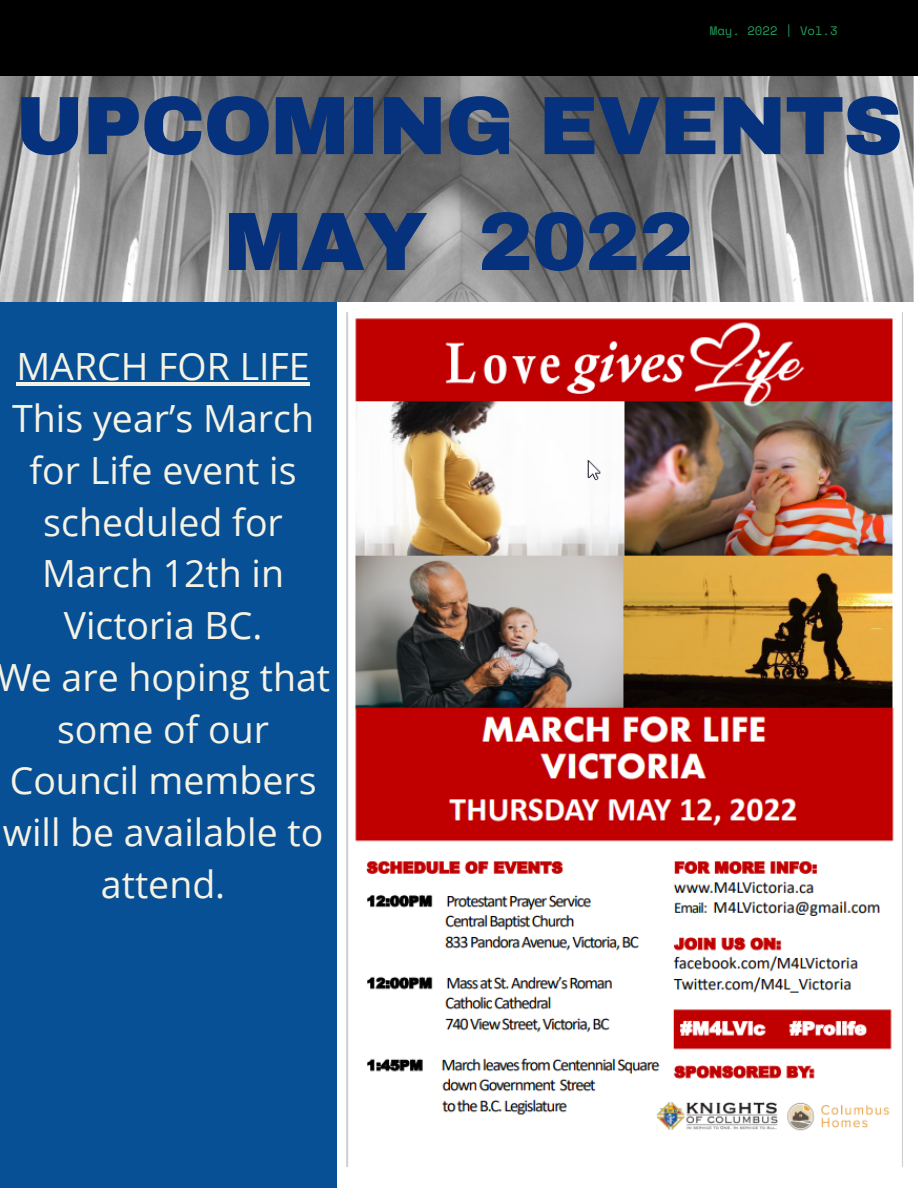
<style>
.page{position:relative;width:918px;height:1188px;background:#fff}
.page>*{position:absolute;margin:0;border:0;box-sizing:border-box;transform-origin:0 0}
.t1{font:900 82.8px/115.8px "Archivo";letter-spacing:-.02em;color:#06327d;text-align:center}
.t2{font:37.5px/51.8px "Open Sans";color:#f6f3e4;text-align:center}
.t3{font:12.3px "Space Mono";color:#209d5c}
</style>
<div class="page">
<div style="left:0;top:278px;width:337px;height:910px;background:#075096"></div>
<img style="left:0;top:76px;width:914px;height:226px">
<div style="left:0;top:0;width:918px;height:76px;background:#000"></div>
<img style="left:346px;top:312px;width:548px;height:854px">
<hr style="left:16px;top:383px;width:294px;height:3px;background:#f6f3e4">
<p class="t3" style="left:710px;top:21px;width:129px">May. 2022 | Vol.3</p>
<h1 class="t1" style="left:15px;top:69px;width:889px">UPCOMING EVENTS<br>MAY 2022</h1>
<p class="t2" style="left:-4px;top:340px;width:336px">MARCH FOR LIFE<br>This year’s March for Life event is scheduled for<br>March 12th in<br>Victoria BC.<br>We are hoping that some of our<br>Council members will be available to attend.</p>
</div>
